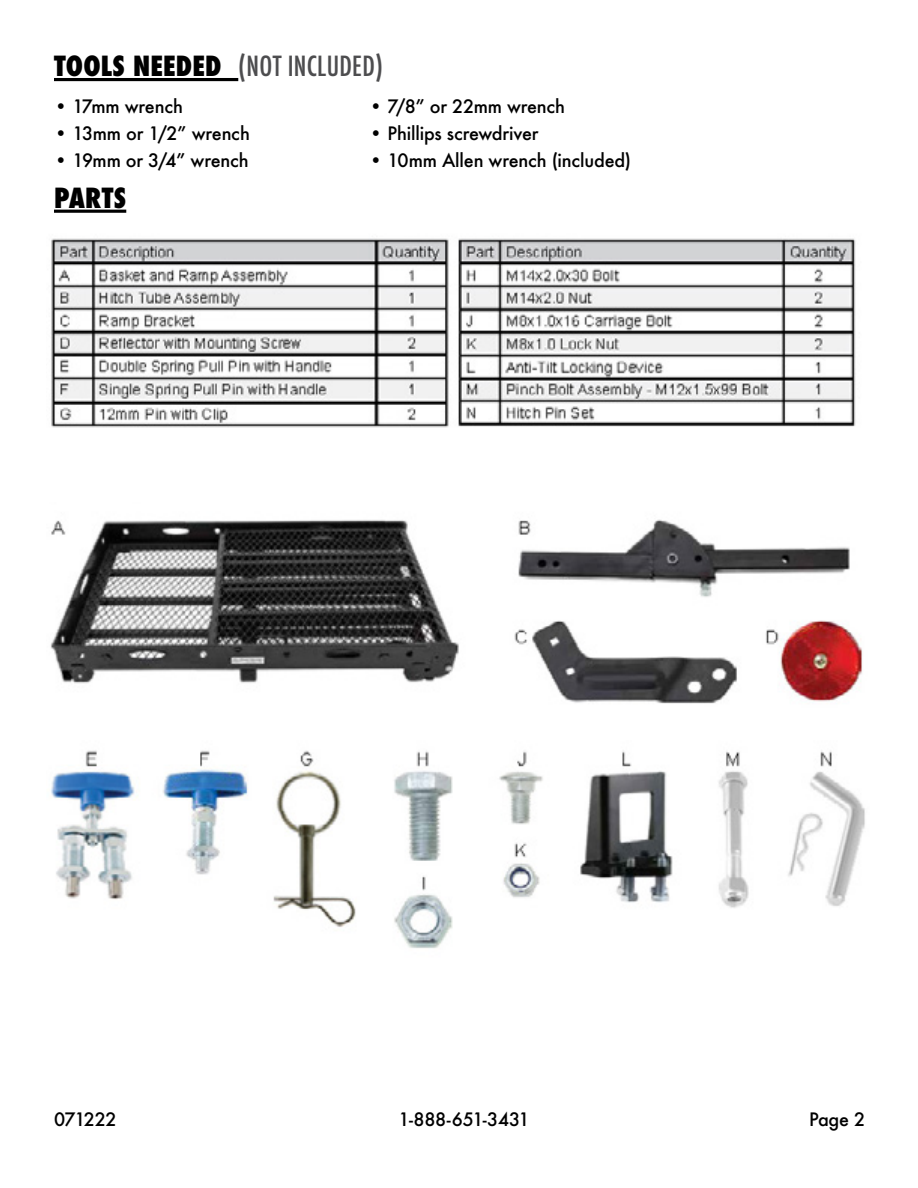
<style>
.page{position:relative;width:918px;height:1188px;background:#fff}
.page>*{position:absolute;margin:0;border:0;box-sizing:border-box;transform-origin:0 0}
.t1{font:500 condensed 27px "Futura";letter-spacing:.01em;color:#4d4d4f}
.t2{font:800 condensed 27px "Futura";letter-spacing:.01em;color:#000}
.t3{font:500 18px "Futura";letter-spacing:-.01em;color:#000}
.s1{font-weight:800;color:#000}
</style>
<div class="page">
<hr style="left:54px;top:78px;width:184px;height:3px;background:#000">
<hr style="left:54px;top:210px;width:72px;height:3px;background:#000">
<img style="left:51px;top:238px;width:805px;height:190px">
<img style="left:50px;top:519px;width:815px;height:429px">
<h1 class="t1" style="left:54px;top:49px;width:331px"><span class="s1">TOOLS NEEDED</span> (NOT INCLUDED)</h1>
<p class="t3" style="left:54px;top:94px;width:130px">• 17mm wrench</p>
<p class="t3" style="left:54px;top:121px;width:197px">• 13mm or 1/2” wrench</p>
<p class="t3" style="left:54px;top:148px;width:196px">• 19mm or 3/4” wrench</p>
<h1 class="t2" style="left:54px;top:180px;width:74px">PARTS</h1>
<p class="t3" style="left:369px;top:94px;width:198px">• 7/8” or 22mm wrench</p>
<p class="t3" style="left:369px;top:121px;width:171px">• Phillips screwdriver</p>
<p class="t3" style="left:369px;top:148px;width:263px">• 10mm Allen wrench (included)</p>
<p class="t3" style="left:54px;top:1107px;width:64px">071222</p>
<p class="t3" style="left:399px;top:1107px;width:132px">1-888-651-3431</p>
<p class="t3" style="left:809px;top:1107px;width:58px">Page 2</p>
</div>
